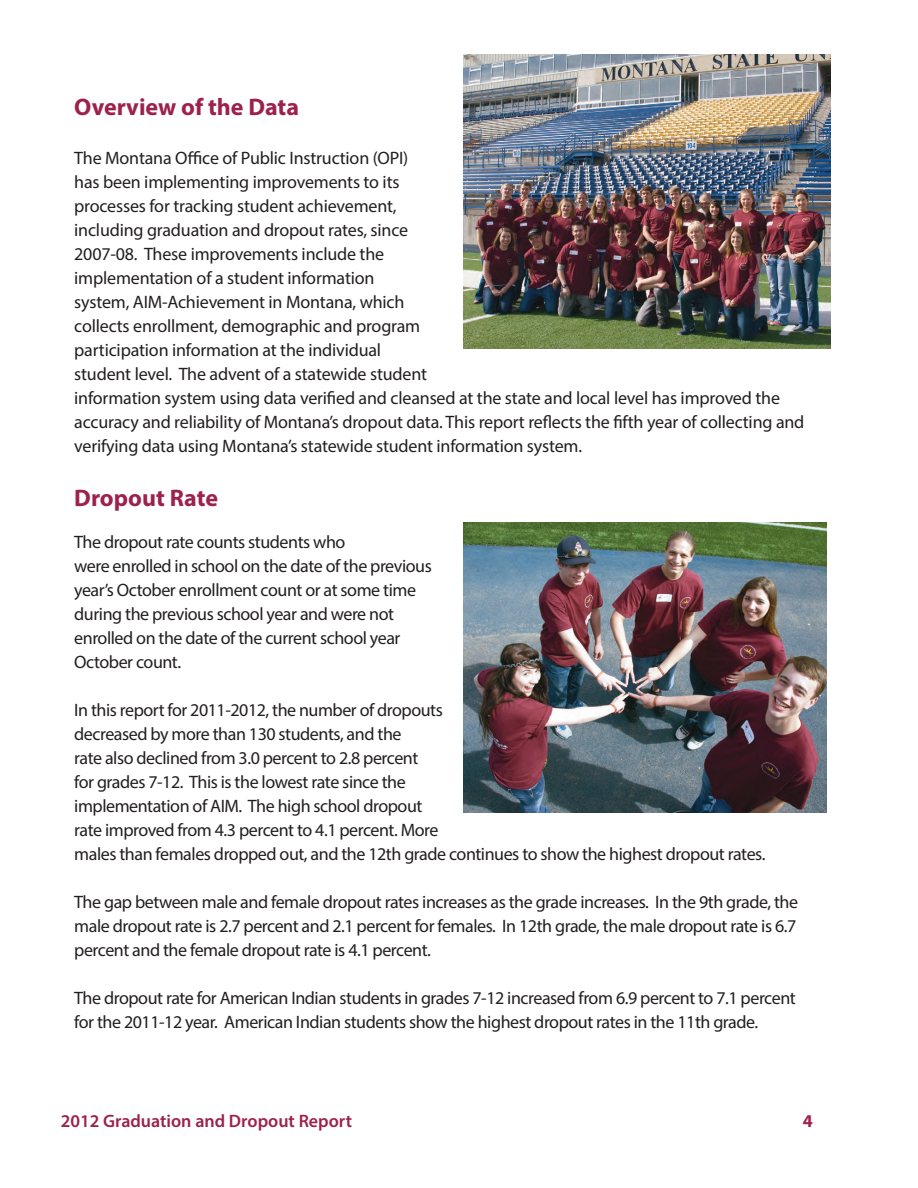
<style>
.page{position:relative;width:918px;height:1188px;background:#fff}
.page>*{position:absolute;margin:0;border:0;box-sizing:border-box;transform-origin:0 0}
.t1{font:700 24px "Myriad Pro";color:#9d214d}
.t2{font:18px/24px "Myriad Pro";letter-spacing:-.025em;color:#231f20}
.t3{font:600 18px "Myriad Pro";color:#9d214d}
.t4{font:700 18px "Myriad Pro";color:#9d214d}
</style>
<div class="page">
<img style="left:463px;top:54px;width:367px;height:294px">
<img style="left:463px;top:523px;width:363px;height:289px">
<h1 class="t1" style="left:74px;top:91px;width:226px">Overview of the Data</h1>
<p class="t2" style="left:74px;top:146px;width:732px">The Montana Office of Public Instruction (OPI)<br>has been implementing improvements to its<br>processes for tracking student achievement,<br>including graduation and dropout rates, since<br>2007-08. These improvements include the<br>implementation of a student information<br>system, AIM-Achievement in Montana, which<br>collects enrollment, demographic and program<br>participation information at the individual<br>student level. The advent of a statewide student<br>information system using data verified and cleansed at the state and local level has improved the accuracy and reliability of Montana’s dropout data. This report reflects the fifth year of collecting and verifying data using Montana’s statewide student information system.</p>
<h1 class="t1" style="left:74px;top:482px;width:145px">Dropout Rate</h1>
<p class="t2" style="left:74px;top:530px;width:359px">The dropout rate counts students who<br>were enrolled in school on the date of the previous year’s October enrollment count or at some time during the previous school year and were not enrolled on the date of the current school year October count.</p>
<p class="t2" style="left:74px;top:698px;width:693px">In this report for 2011-2012, the number of dropouts<br>decreased by more than 130 students, and the<br>rate also declined from 3.0 percent to 2.8 percent<br>for grades 7-12. This is the lowest rate since the<br>implementation of AIM. The high school dropout<br>rate improved from 4.3 percent to 4.1 percent. More<br>males than females dropped out, and the 12th grade continues to show the highest dropout rates.</p>
<p class="t2" style="left:74px;top:890px;width:725px;text-align:justify">The gap between male and female dropout rates increases as the grade increases. In the 9th grade, the male dropout rate is 2.7 percent and 2.1 percent for females. In 12th grade, the male dropout rate is 6.7 percent and the female dropout rate is 4.1 percent.</p>
<p class="t2" style="left:74px;top:986px;width:723px">The dropout rate for American Indian students in grades 7-12 increased from 6.9 percent to 7.1 percent for the 2011-12 year. American Indian students show the highest dropout rates in the 11th grade.</p>
<p class="t3" style="left:61px;top:1110px;width:293px">2012 Graduation and Dropout Report</p>
<p class="t4" style="left:803px;top:1109px;width:11px">4</p>
</div>
